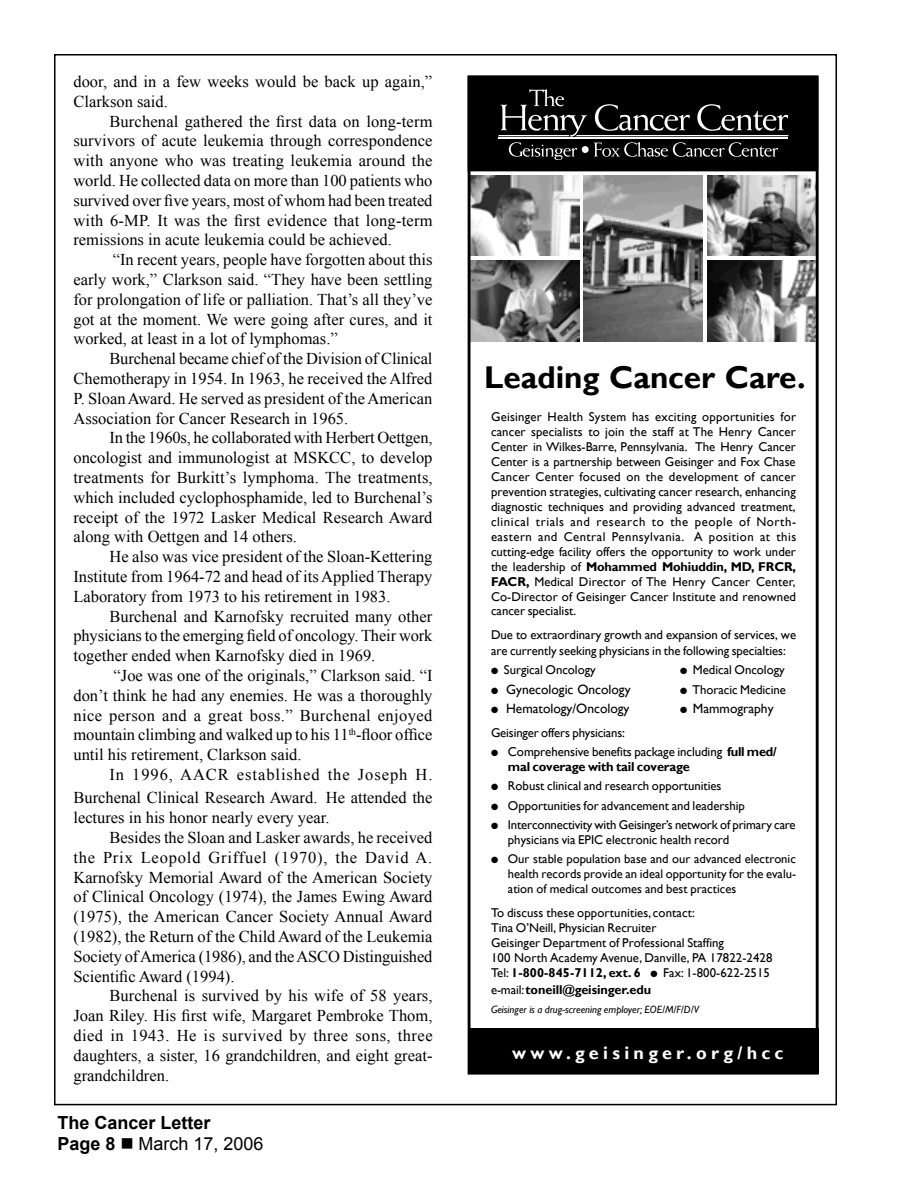
<style>
.page{position:relative;width:918px;height:1188px;background:#fff}
.page>*{position:absolute;margin:0;border:0;box-sizing:border-box;transform-origin:0 0}
.t1{font:700 31.5px "Gill Sans";color:#000}
.t2{font:700 18px/21.6px "Arial";color:#000}
.t3{font:700 18px "Gill Sans";letter-spacing:.24em;color:#fff}
.Body_text{font:16.5px/19.8px "Times New Roman";color:#000;text-align:justify}
.t4{font:13.5px "Gill Sans";color:#000}
.t5{font:12.9px/15.1px "Gill Sans";letter-spacing:-.005em;color:#000}
.t6{font:12.75px/15px "Gill Sans";color:#000}
.t7{font:700 12.75px "Gill Sans";letter-spacing:-.01em;color:#000}
.t8{font:12.6px/15px "Gill Sans";color:#000;text-align:justify}
.t9{font:italic 10.5px "Gill Sans";color:#000}
.s1{font-weight:400}
.s2{font-weight:700}
</style>
<div class="page">
<div style="left:468px;top:1028px;width:351px;height:45px;background:#000"></div>
<div style="left:468px;top:76px;width:349px;height:95px;background:#000"></div>
<img style="left:472px;top:175px;width:108px;height:80px">
<img style="left:584px;top:175px;width:119px;height:166px">
<img style="left:472px;top:260px;width:108px;height:81px">
<img style="left:708px;top:175px;width:107px;height:80px">
<img style="left:708px;top:260px;width:107px;height:81px">
<div style="left:468px;top:76px;width:351px;height:999px;border:3px solid #000"></div>
<hr style="left:499px;top:135px;width:70px;height:1px;background:#fff">
<svg style="left:501px;top:89px;width:287px;height:71px"></svg>
<hr style="left:499px;top:137px;width:289px;height:2px;background:#fff">
<p class="Body_text" style="left:73px;top:71px;width:360px">door, and in a few weeks would be back up again,”<br>Clarkson said.</p>
<p class="Body_text" style="left:73px;top:111px;width:361px;text-indent:36px">Burchenal gathered the first data on long-term survivors of acute leukemia through correspondence with anyone who was treating leukemia around the world. He collected data on more than 100 patients who survived over five years, most of whom had been treated with 6-MP. It was the first evidence that long-term remissions in acute leukemia could be achieved.</p>
<p class="Body_text" style="left:73px;top:250px;width:361px;text-indent:39px">“In recent years, people have forgotten about this early work,” Clarkson said. “They have been settling for prolongation of life or palliation. That’s all they’ve got at the moment. We were going after cures, and it worked, at least in a lot of lymphomas.”</p>
<p class="Body_text" style="left:73px;top:349px;width:361px;text-indent:36px">Burchenal became chief of the Division of Clinical Chemotherapy in 1954. In 1963, he received the Alfred P. Sloan Award. He served as president of the American Association for Cancer Research in 1965.</p>
<p class="Body_text" style="left:73px;top:428px;width:361px;text-indent:36px">In the 1960s, he collaborated with Herbert Oettgen, oncologist and immunologist at MSKCC, to develop treatments for Burkitt’s lymphoma. The treatments, which included cyclophosphamide, led to Burchenal’s receipt of the 1972 Lasker Medical Research Award along with Oettgen and 14 others.</p>
<p class="Body_text" style="left:73px;top:547px;width:361px;text-indent:36px">He also was vice president of the Sloan-Kettering Institute from 1964-72 and head of its Applied Therapy Laboratory from 1973 to his retirement in 1983.</p>
<p class="Body_text" style="left:73px;top:606px;width:361px;text-indent:36px">Burchenal and Karnofsky recruited many other physicians to the emerging field of oncology. Their work together ended when Karnofsky died in 1969.</p>
<p class="Body_text" style="left:73px;top:665px;width:361px;text-indent:40px">“Joe was one of the originals,” Clarkson said. “I don’t think he had any enemies. He was a thoroughly nice person and a great boss.” Burchenal enjoyed mountain climbing and walked up to his 11<sup>th</sup>-floor office until his retirement, Clarkson said.</p>
<p class="Body_text" style="left:73px;top:763px;width:361px;line-height:23.4px;text-align:right">In 1996, AACR established the Joseph H.<br>Burchenal Clinical Research Award. He attended the</p>
<p class="Body_text" style="left:73px;top:808px;width:258px">lectures in his honor nearly every year.</p>
<p class="Body_text" style="left:73px;top:827px;width:361px;text-indent:36px">Besides the Sloan and Lasker awards, he received the Prix Leopold Griffuel (1970), the David A.<br>Karnofsky Memorial Award of the American Society of Clinical Oncology (1974), the James Ewing Award (1975), the American Cancer Society Annual Award (1982), the Return of the Child Award of the Leukemia Society of America (1986), and the ASCO Distinguished Scientific Award (1994).</p>
<p class="Body_text" style="left:73px;top:986px;width:361px;text-indent:36px">Burchenal is survived by his wife of 58 years, Joan Riley. His first wife, Margaret Pembroke Thom, died in 1943. He is survived by three sons, three daughters, a sister, 16 grandchildren, and eight great&shy;grandchildren.</p>
<p class="t2" style="left:57px;top:1111px;width:208px">The Cancer Letter<br>Page 8 ■ <span class="s1">March 17, 2006</span></p>
<p class="t1" style="left:484px;top:358px;width:323px">Leading Cancer Care.</p>
<p class="t6" style="left:491px;top:409px;width:307px;text-align:justify">Geisinger Health System has exciting opportunities for cancer specialists to join the staff at The Henry Cancer Center in Wilkes-Barre, Pennsylvania. The Henry Cancer Center is a partnership between Geisinger and Fox Chase Cancer Center focused on the development of cancer prevention strategies, cultivating cancer research, enhancing diagnostic techniques and providing advanced treatment, clinical trials and research to the people of North&shy;eastern and Central Pennsylvania. A position at this cutting-edge facility offers the opportunity to work under the leadership of <span class="s2">Mohammed Mohiuddin, MD, FRCR, FACR,</span> Medical Director of The Henry Cancer Center, Co-Director of Geisinger Cancer Institute and renowned cancer specialist.</p>
<p class="t6" style="left:491px;top:627px;width:307px;line-height:15.5px">Due to extraordinary growth and expansion of services, we are currently seeking physicians in the following specialties:</p>
<p class="t6" style="left:504px;top:663px;width:93px">Surgical Oncology</p>
<p class="t6" style="left:693px;top:663px;width:93px">Medical Oncology</p>
<p class="t4" style="left:506px;top:681px;width:126px">Gynecologic Oncology</p>
<p class="t6" style="left:693px;top:682px;width:95px">Thoracic Medicine</p>
<p class="t4" style="left:506px;top:701px;width:125px">Hematology/Oncology</p>
<p class="t4" style="left:693px;top:701px;width:82px">Mammography</p>
<p class="t6" style="left:491px;top:725px;width:135px">Geisinger offers physicians:</p>
<p class="t5" style="left:508px;top:744px;width:270px">Comprehensive benefits package including <span class="s2">full med/ mal coverage with tail coverage</span></p>
<p class="t6" style="left:508px;top:777px;width:289px;line-height:19.2px">Robust clinical and research opportunities<br>Opportunities for advancement and leadership<br>Interconnectivity with Geisinger’s network of primary care</p>
<p class="t6" style="left:508px;top:832px;width:223px">physicians via EPIC electronic health record</p>
<p class="t8" style="left:508px;top:852px;width:290px">Our stable population base and our advanced electronic health records provide an ideal opportunity for the evalu&shy;ation of medical outcomes and best practices</p>
<p class="t6" style="left:491px;top:906px;width:283px">To discuss these opportunities, contact:<br>Tina O’Neill, Physician Recruiter<br>Geisinger Department of Professional Staffing<br>100 North Academy Avenue, Danville, PA 17822-2428<br>Tel: <span class="s2">1-800-845-7112, ext. 6</span></p>
<p class="t6" style="left:663px;top:965px;width:108px">Fax: 1-800-622-2515</p>
<p class="t7" style="left:491px;top:982px;width:162px"><span class="s1">e-mail:</span> toneill@geisinger.edu</p>
<p class="t9" style="left:491px;top:1003px;width:210px">Geisinger is a drug-screening employer; EOE/M/F/D/V</p>
<p class="t3" style="left:512px;top:1042px;width:273px">www.geisinger.org/hcc</p>
</div>
